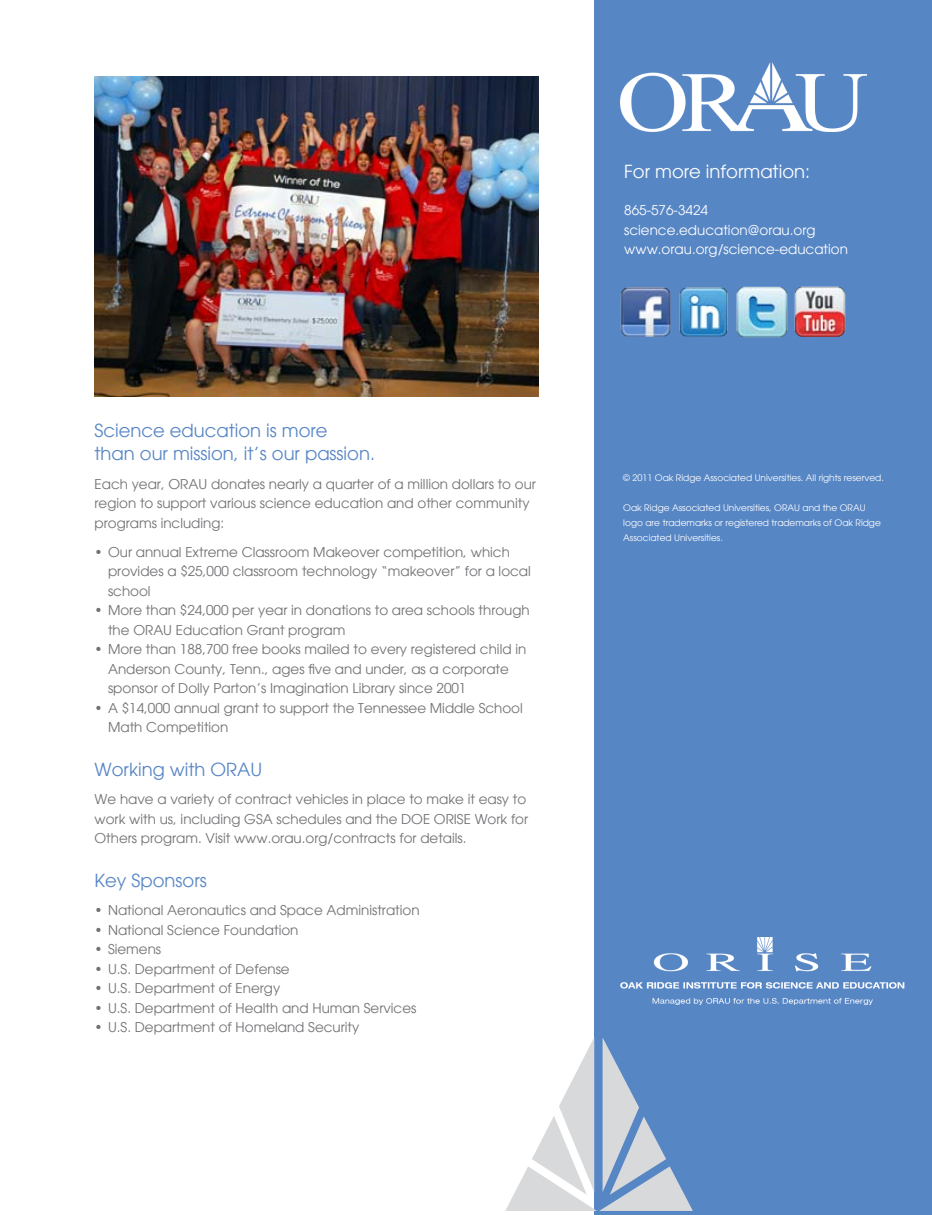
<style>
.page{position:relative;width:932px;height:1215px;background:#fff}
.page>*{position:absolute;margin:0;border:0;box-sizing:border-box;transform-origin:0 0}
.t1{font:18px "Avant Garde";color:#5786c5}
.t2{font:18px "Avant Garde";color:#fff}
.t3{font:13.5px/19.5px "Avant Garde";color:#717074}
.t4{font:13.5px "Avant Garde";color:#fff}
.t5{font:9px/15px "Avant Garde";color:#fff}
</style>
<div class="page">
<img style="left:94px;top:76px;width:444px;height:320px">
<div style="left:594px;top:0;width:338px;height:1215px;background:#5786c5"></div>
<svg style="left:505px;top:1037px;width:188px;height:174px"></svg>
<img style="left:620px;top:286px;width:226px;height:52px">
<img style="left:621px;top:937px;width:283px;height:68px">
<img style="left:620px;top:63px;width:246px;height:69px">
<p class="t1" style="left:94px;top:419px;width:234px">Science education is more</p>
<p class="t1" style="left:94px;top:443px;width:282px">than our mission, it’s our passion.</p>
<p class="t3" style="left:94px;top:474px;width:443px">Each year, ORAU donates nearly a quarter of a million dollars to our region to support various science education and other community programs including:</p>
<p class="t3" style="left:108px;top:542px;width:424px;text-indent:-14px">• Our annual Extreme Classroom Makeover competition, which provides a $25,000 classroom technology “makeover” for a local school</p>
<p class="t3" style="left:108px;top:600px;width:423px;text-indent:-14px">• More than $24,000 per year in donations to area schools through the ORAU Education Grant program</p>
<p class="t3" style="left:108px;top:639px;width:420px;text-indent:-14px">• More than 188,700 free books mailed to every registered child in<br>Anderson County, Tenn., ages five and under, as a corporate sponsor of Dolly Parton’s Imagination Library since 2001</p>
<p class="t3" style="left:108px;top:698px;width:416px;text-indent:-14px">• A $14,000 annual grant to support the Tennessee Middle School<br>Math Competition</p>
<p class="t1" style="left:94px;top:758px;width:169px">Working with ORAU</p>
<p class="t3" style="left:94px;top:789px;width:435px">We have a variety of contract vehicles in place to make it easy to work with us, including GSA schedules and the DOE ORISE Work for<br>Others program. Visit www.orau.org/contracts for details.</p>
<p class="t1" style="left:94px;top:869px;width:114px">Key Sponsors</p>
<p class="t3" style="left:94px;top:900px;width:326px">• National Aeronautics and Space Administration</p>
<p class="t3" style="left:94px;top:920px;width:205px">• National Science Foundation</p>
<p class="t3" style="left:94px;top:939px;width:68px">• Siemens</p>
<p class="t3" style="left:94px;top:959px;width:197px">• U.S. Department of Defense</p>
<p class="t3" style="left:94px;top:978px;width:187px">• U.S. Department of Energy</p>
<p class="t3" style="left:94px;top:998px;width:323px">• U.S. Department of Health and Human Services</p>
<p class="t3" style="left:94px;top:1017px;width:266px">• U.S. Department of Homeland Security</p>
<p class="t2" style="left:624px;top:161px;width:187px">For more information:</p>
<p class="t4" style="left:624px;top:202px;width:85px">865-576-3424</p>
<p class="t4" style="left:624px;top:222px;width:193px">science.education@orau.org</p>
<p class="t4" style="left:624px;top:241px;width:225px">www.orau.org/science-education</p>
<p class="t5" style="left:623px;top:471px;width:262px">© 2011 Oak Ridge Associated Universities. All rights reserved.</p>
<p class="t5" style="left:623px;top:501px;width:244px">Oak Ridge Associated Universities, ORAU and the ORAU</p>
<p class="t5" style="left:623px;top:516px;width:259px">logo are trademarks or registered trademarks of Oak Ridge<br>Associated Universities.</p>
</div>
